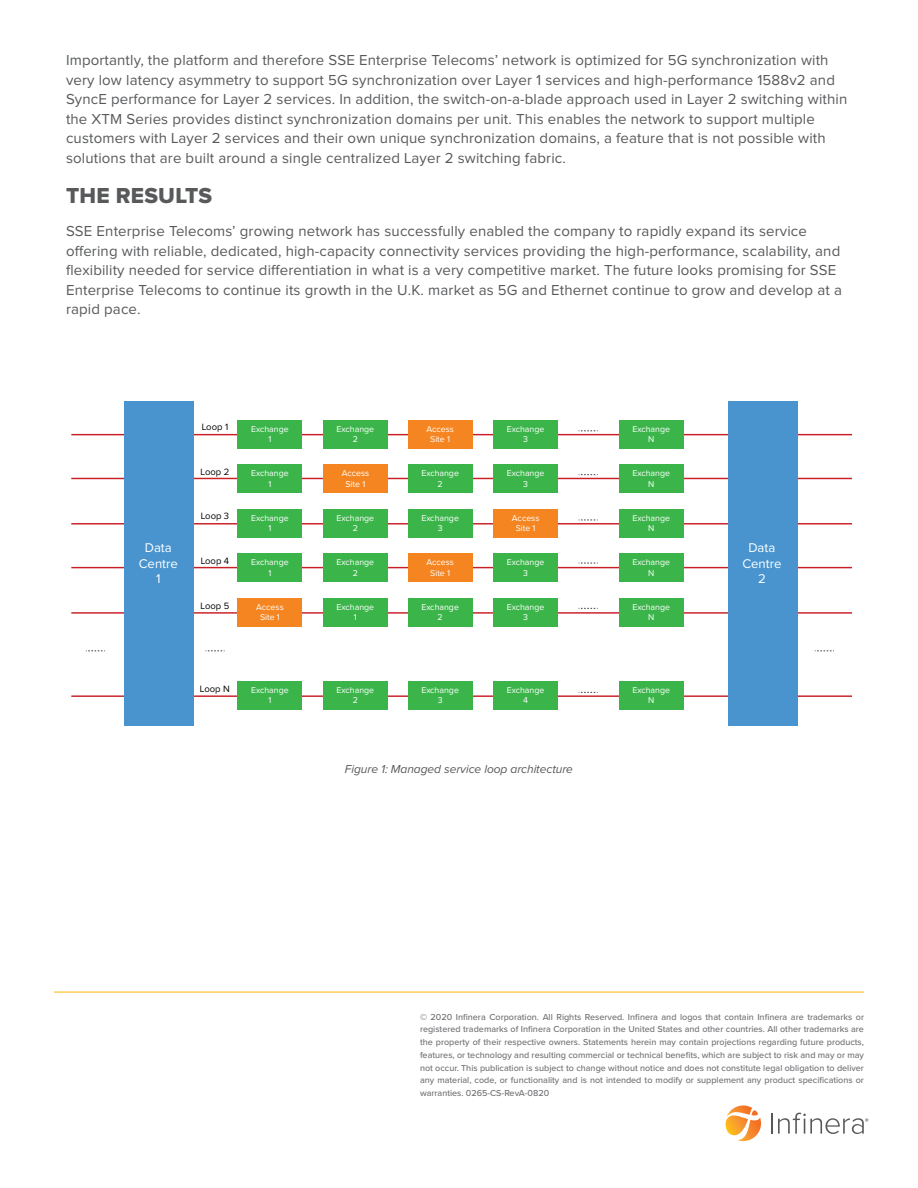
<style>
.page{position:relative;width:918px;height:1188px;background:#fff}
.page>*{position:absolute;margin:0;border:0;box-sizing:border-box;transform-origin:0 0}
.Solid_Gray_Box__Cal{font:22.5px "Proxima Nova Extrabld";letter-spacing:.01em;color:#58595b}
.Solid_Gray_Box__Cal-2{font:15px/19.5px "Proxima Nova";letter-spacing:.01em;color:#58595b}
.t1{font:13.2px/15.8px "Proxima Nova";color:#fff;text-align:center}
.Notation{font:italic 12px "Proxima Nova";letter-spacing:-.005em;color:#58595b}
.t2{font:9.45px "Proxima Nova";color:#040503}
.PB_Text{font:500 9px/12.8px "Proxima Nova";color:#717074;text-align:justify}
.t3{font:8.7px/10.5px "Proxima Nova";color:#fff;text-align:center}
</style>
<div class="page">
<svg style="left:725px;top:1105px;width:36px;height:36px"></svg>
<hr style="left:771px;top:1113px;width:2px;height:21px;background:#57585a">
<svg style="left:778px;top:1113px;width:90px;height:21px"></svg>
<hr style="left:54px;top:992px;width:810px;height:1px;background:#fbb400">
<hr style="left:71px;top:434px;width:781px;height:1px;background:#c92026">
<hr style="left:71px;top:478px;width:781px;height:1px;background:#c92026">
<hr style="left:71px;top:523px;width:781px;height:2px;background:#c92026">
<hr style="left:71px;top:567px;width:781px;height:1px;background:#c92026">
<hr style="left:71px;top:612px;width:781px;height:2px;background:#c92026">
<hr style="left:71px;top:695px;width:781px;height:2px;background:#c92026">
<svg style="left:86px;top:650px;width:19px;height:1px"></svg>
<div style="left:124px;top:401px;width:70px;height:325px;background:#4994cf"></div>
<div style="left:238px;top:420px;width:64px;height:28px;background:#3bb54a"></div>
<div style="left:238px;top:465px;width:64px;height:28px;background:#3bb54a"></div>
<div style="left:238px;top:509px;width:64px;height:29px;background:#3bb54a"></div>
<div style="left:238px;top:554px;width:64px;height:28px;background:#3bb54a"></div>
<div style="left:238px;top:598px;width:64px;height:29px;background:#f58520"></div>
<div style="left:238px;top:681px;width:64px;height:29px;background:#3bb54a"></div>
<div style="left:323px;top:420px;width:65px;height:28px;background:#3bb54a"></div>
<div style="left:323px;top:465px;width:65px;height:28px;background:#f58520"></div>
<div style="left:323px;top:509px;width:65px;height:29px;background:#3bb54a"></div>
<div style="left:323px;top:554px;width:65px;height:28px;background:#3bb54a"></div>
<div style="left:323px;top:598px;width:65px;height:29px;background:#3bb54a"></div>
<div style="left:323px;top:681px;width:65px;height:29px;background:#3bb54a"></div>
<div style="left:408px;top:420px;width:64px;height:28px;background:#f58520"></div>
<div style="left:408px;top:465px;width:64px;height:28px;background:#3bb54a"></div>
<div style="left:408px;top:509px;width:64px;height:29px;background:#3bb54a"></div>
<div style="left:408px;top:554px;width:64px;height:28px;background:#f58520"></div>
<div style="left:408px;top:598px;width:64px;height:29px;background:#3bb54a"></div>
<div style="left:408px;top:681px;width:64px;height:29px;background:#3bb54a"></div>
<div style="left:494px;top:420px;width:64px;height:28px;background:#3bb54a"></div>
<div style="left:494px;top:465px;width:64px;height:28px;background:#3bb54a"></div>
<div style="left:494px;top:509px;width:64px;height:29px;background:#f58520"></div>
<div style="left:494px;top:554px;width:64px;height:28px;background:#3bb54a"></div>
<div style="left:494px;top:598px;width:64px;height:29px;background:#3bb54a"></div>
<div style="left:494px;top:681px;width:64px;height:29px;background:#3bb54a"></div>
<div style="left:619px;top:420px;width:64px;height:28px;background:#3bb54a"></div>
<div style="left:619px;top:465px;width:64px;height:28px;background:#3bb54a"></div>
<div style="left:619px;top:509px;width:64px;height:29px;background:#3bb54a"></div>
<div style="left:619px;top:554px;width:64px;height:28px;background:#3bb54a"></div>
<div style="left:619px;top:598px;width:64px;height:29px;background:#3bb54a"></div>
<div style="left:619px;top:681px;width:64px;height:29px;background:#3bb54a"></div>
<div style="left:728px;top:401px;width:70px;height:325px;background:#4994cf"></div>
<svg style="left:206px;top:650px;width:19px;height:1px"></svg>
<svg style="left:815px;top:650px;width:19px;height:1px"></svg>
<svg style="left:579px;top:692px;width:19px;height:1px"></svg>
<svg style="left:579px;top:608px;width:19px;height:1px"></svg>
<svg style="left:579px;top:563px;width:19px;height:1px"></svg>
<svg style="left:579px;top:520px;width:19px;height:1px"></svg>
<svg style="left:579px;top:474px;width:19px;height:1px"></svg>
<svg style="left:579px;top:430px;width:19px;height:1px"></svg>
<p class="Solid_Gray_Box__Cal-2" style="left:66px;top:51px;width:783px">Importantly, the platform and therefore SSE Enterprise Telecoms’ network is optimized for 5G synchronization with very low latency asymmetry to support 5G synchronization over Layer 1 services and high-performance 1588v2 and SyncE performance for Layer 2 services. In addition, the switch-on-a-blade approach used in Layer 2 switching within the XTM Series provides distinct synchronization domains per unit. This enables the network to support multiple customers with Layer 2 services and their own unique synchronization domains, a feature that is not possible with solutions that are built around a single centralized Layer 2 switching fabric.</p>
<p class="Solid_Gray_Box__Cal" style="left:66px;top:185px;width:148px">THE RESULTS</p>
<p class="Solid_Gray_Box__Cal-2" style="left:66px;top:222px;width:777px">SSE Enterprise Telecoms’ growing network has successfully enabled the company to rapidly expand its service offering with reliable, dedicated, high-capacity connectivity services providing the high-performance, scalability, and flexibility needed for service differentiation in what is a very competitive market. The future looks promising for SSE Enterprise Telecoms to continue its growth in the U.K. market as 5G and Ethernet continue to grow and develop at a rapid pace.</p>
<p class="t1" style="left:139px;top:540px;width:41px">Data<br>Centre<br>1</p>
<p class="t2" style="left:202px;top:423px;width:28px">Loop 1</p>
<p class="t2" style="left:201px;top:467px;width:30px">Loop 2</p>
<p class="t2" style="left:201px;top:512px;width:30px">Loop 3</p>
<p class="t2" style="left:201px;top:557px;width:30px">Loop 4</p>
<p class="t2" style="left:201px;top:601px;width:30px">Loop 5</p>
<p class="t3" style="left:251px;top:424px;width:39px">Exchange<br>1</p>
<p class="t3" style="left:251px;top:468px;width:39px">Exchange<br>1</p>
<p class="t3" style="left:251px;top:513px;width:39px">Exchange<br>1</p>
<p class="t3" style="left:251px;top:557px;width:39px">Exchange<br>1</p>
<p class="t3" style="left:256px;top:602px;width:29px">Access<br>Site 1</p>
<p class="t2" style="left:200px;top:684px;width:31px">Loop N</p>
<p class="t3" style="left:251px;top:685px;width:39px">Exchange<br>1</p>
<p class="t3" style="left:337px;top:424px;width:39px">Exchange<br>2</p>
<p class="t3" style="left:426px;top:424px;width:29px">Access<br>Site 1</p>
<p class="t3" style="left:507px;top:424px;width:39px">Exchange<br>3</p>
<p class="t3" style="left:342px;top:468px;width:29px">Access<br>Site 1</p>
<p class="t3" style="left:337px;top:513px;width:39px">Exchange<br>2</p>
<p class="t3" style="left:337px;top:557px;width:39px">Exchange<br>2</p>
<p class="t3" style="left:337px;top:602px;width:39px">Exchange<br>1</p>
<p class="t3" style="left:421px;top:468px;width:39px">Exchange<br>2</p>
<p class="t3" style="left:421px;top:513px;width:39px">Exchange<br>3</p>
<p class="t3" style="left:426px;top:557px;width:29px">Access<br>Site 1</p>
<p class="t3" style="left:421px;top:602px;width:39px">Exchange<br>2</p>
<p class="t3" style="left:507px;top:468px;width:39px">Exchange<br>3</p>
<p class="t3" style="left:512px;top:513px;width:29px">Access<br>Site 1</p>
<p class="t3" style="left:507px;top:557px;width:39px">Exchange<br>3</p>
<p class="t3" style="left:507px;top:602px;width:39px">Exchange<br>3</p>
<p class="t3" style="left:337px;top:685px;width:39px">Exchange<br>2</p>
<p class="t3" style="left:421px;top:685px;width:39px">Exchange<br>3</p>
<p class="t3" style="left:507px;top:685px;width:39px">Exchange<br>4</p>
<p class="Notation" style="left:345px;top:764px;width:230px">Figure 1: Managed service loop architecture</p>
<p class="t3" style="left:633px;top:424px;width:39px">Exchange<br>N</p>
<p class="t3" style="left:633px;top:468px;width:39px">Exchange<br>N</p>
<p class="t3" style="left:633px;top:513px;width:39px">Exchange<br>N</p>
<p class="t3" style="left:633px;top:557px;width:39px">Exchange<br>N</p>
<p class="t3" style="left:633px;top:602px;width:39px">Exchange<br>N</p>
<p class="t3" style="left:633px;top:685px;width:39px">Exchange<br>N</p>
<p class="t1" style="left:742px;top:540px;width:41px">Data<br>Centre<br>2</p>
<p class="PB_Text" style="left:420px;top:1010px;width:446px">© 2020 Infinera Corporation. All Rights Reserved. Infinera and logos that contain Infinera are trademarks or registered trademarks of Infinera Corporation in the United States and other countries. All other trademarks are the property of their respective owners. Statements herein may contain projections regarding future products, features, or technology and resulting commercial or technical benefits, which are subject to risk and may or may not occur. This publication is subject to change without notice and does not constitute legal obligation to deliver any material, code, or functionality and is not intended to modify or supplement any product specifications or warranties. 0265-CS-RevA-0820</p>
</div>
